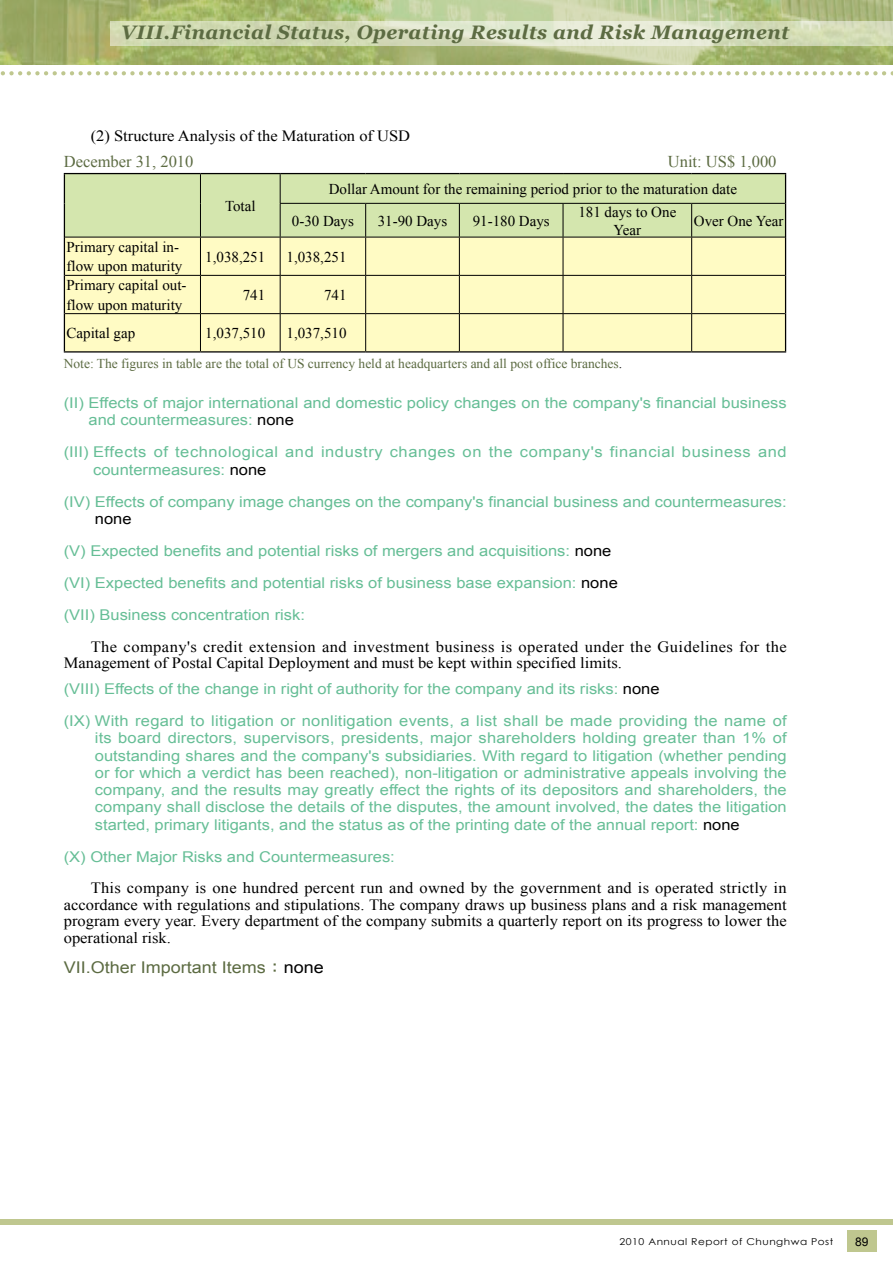
<style>
.page{position:relative;width:893px;height:1263px;background:#fff}
.page>*{position:absolute;margin:0;border:0;box-sizing:border-box;transform-origin:0 0}
.t1{font:italic 700 19.5px "Georgia";letter-spacing:.02em;color:#5c6b42}
.t2{font:16.5px "Times New Roman";color:#5c6b42}
.t3{font:16.2px "Arial";color:#5c6b42;scale:1.11 1}
.t4{font:15.6px/16.5px "Times New Roman";color:#000;text-align:justify;scale:1.05 1}
.t5{font:15.6px/16.5px "Times New Roman";letter-spacing:.025em;color:#000;scale:1.05 1}
.t6{font:15px/19.5px "Times New Roman";color:#000}
.t7{font:14.85px/17.2px "Arial";color:#66be96;scale:1.11 1}
.t8{font:14.85px/17.2px "Arial";letter-spacing:.035em;color:#66be96;scale:1.11 1}
.t9{font:13.5px "Times New Roman";color:#5c6b42}
.t10{font:12px "Arial";color:#000}
.t11{font:9.45px "Century Gothic";letter-spacing:.05em;color:#000;scale:1.11 1}
.s1{color:#000}
.s2{font-family:"DF Li Hei Md WIN BF"}
</style>
<div class="page">
<svg style="left:0;top:0;width:893px;height:64px"></svg>
<svg style="left:0;top:71px;width:893px;height:4px"></svg>
<div style="left:0;top:1219px;width:893px;height:6px;background:#bfc78f"></div>
<svg style="left:111px;top:21px;width:782px;height:24px"></svg>
<div style="left:847px;top:1230px;width:29px;height:22px;background:#bfc78f"></div>
<div style="left:65px;top:238px;width:720px;height:113px;background:#fffbc4"></div>
<hr style="left:65px;top:237px;width:135px;height:1px;background:#000">
<hr style="left:200px;top:237px;width:80px;height:1px;background:#000">
<hr style="left:200px;top:237px;width:1px;height:38px;background:#000">
<hr style="left:280px;top:237px;width:86px;height:1px;background:#000">
<hr style="left:280px;top:237px;width:1px;height:38px;background:#000">
<hr style="left:366px;top:237px;width:93px;height:1px;background:#000">
<hr style="left:365px;top:237px;width:1px;height:38px;background:#000">
<hr style="left:459px;top:237px;width:104px;height:1px;background:#000">
<hr style="left:459px;top:237px;width:1px;height:38px;background:#000">
<hr style="left:563px;top:237px;width:129px;height:1px;background:#000">
<hr style="left:563px;top:237px;width:1px;height:38px;background:#000">
<hr style="left:692px;top:237px;width:93px;height:1px;background:#000">
<hr style="left:691px;top:237px;width:1px;height:38px;background:#000">
<hr style="left:65px;top:275px;width:135px;height:1px;background:#000">
<hr style="left:200px;top:275px;width:80px;height:1px;background:#000">
<hr style="left:200px;top:276px;width:1px;height:37px;background:#000">
<hr style="left:280px;top:275px;width:86px;height:1px;background:#000">
<hr style="left:280px;top:276px;width:1px;height:37px;background:#000">
<hr style="left:366px;top:275px;width:93px;height:1px;background:#000">
<hr style="left:365px;top:276px;width:1px;height:37px;background:#000">
<hr style="left:459px;top:275px;width:104px;height:1px;background:#000">
<hr style="left:459px;top:276px;width:1px;height:37px;background:#000">
<hr style="left:563px;top:275px;width:129px;height:1px;background:#000">
<hr style="left:563px;top:276px;width:1px;height:37px;background:#000">
<hr style="left:692px;top:275px;width:93px;height:1px;background:#000">
<hr style="left:691px;top:276px;width:1px;height:37px;background:#000">
<hr style="left:65px;top:313px;width:135px;height:1px;background:#000">
<hr style="left:200px;top:313px;width:80px;height:1px;background:#000">
<hr style="left:200px;top:314px;width:1px;height:37px;background:#000">
<hr style="left:280px;top:313px;width:86px;height:1px;background:#000">
<hr style="left:280px;top:314px;width:1px;height:37px;background:#000">
<hr style="left:366px;top:313px;width:93px;height:1px;background:#000">
<hr style="left:365px;top:314px;width:1px;height:37px;background:#000">
<hr style="left:459px;top:313px;width:104px;height:1px;background:#000">
<hr style="left:459px;top:314px;width:1px;height:37px;background:#000">
<hr style="left:563px;top:313px;width:129px;height:1px;background:#000">
<hr style="left:563px;top:314px;width:1px;height:37px;background:#000">
<hr style="left:692px;top:313px;width:93px;height:1px;background:#000">
<hr style="left:691px;top:314px;width:1px;height:37px;background:#000">
<hr style="left:64px;top:173px;width:136px;height:1px;background:#000">
<hr style="left:200px;top:173px;width:80px;height:1px;background:#000">
<hr style="left:280px;top:173px;width:86px;height:1px;background:#000">
<hr style="left:366px;top:173px;width:93px;height:1px;background:#000">
<hr style="left:459px;top:173px;width:104px;height:1px;background:#000">
<hr style="left:563px;top:173px;width:129px;height:1px;background:#000">
<hr style="left:692px;top:173px;width:94px;height:1px;background:#000">
<div style="left:64px;top:174px;width:722px;height:63px;background:#d4e6ae"></div>
<hr style="left:785px;top:203px;width:1px;height:34px;background:#000">
<hr style="left:64px;top:237px;width:1px;height:38px;background:#000">
<hr style="left:785px;top:237px;width:1px;height:38px;background:#000">
<hr style="left:64px;top:275px;width:1px;height:39px;background:#000">
<hr style="left:64px;top:314px;width:1px;height:37px;background:#000">
<hr style="left:64px;top:351px;width:136px;height:2px;background:#000">
<hr style="left:785px;top:275px;width:1px;height:39px;background:#000">
<hr style="left:785px;top:314px;width:1px;height:37px;background:#000">
<hr style="left:200px;top:351px;width:80px;height:2px;background:#000">
<hr style="left:280px;top:351px;width:86px;height:2px;background:#000">
<hr style="left:366px;top:351px;width:93px;height:2px;background:#000">
<hr style="left:459px;top:351px;width:104px;height:2px;background:#000">
<hr style="left:563px;top:351px;width:129px;height:2px;background:#000">
<hr style="left:692px;top:351px;width:94px;height:2px;background:#000">
<h1 class="t1" style="left:121px;top:21px;width:670px">VIII.Financial Status, Operating Results and Risk Management</h1>
<p class="t4" style="left:91px;top:128px;width:306px">(2) Structure Analysis of the Maturation of USD</p>
<p class="t2" style="left:64px;top:150px;width:131px">December 31, 2010</p>
<p class="t2" style="left:668px;top:150px;width:110px">Unit: US$ 1,000</p>
<p class="t6" style="left:225px;top:196px;width:32px">Total</p>
<p class="t6" style="left:292px;top:173px;width:447px;line-height:31.7px;text-indent:37px">Dollar Amount for the remaining period prior to the maturation date<br>0-30 Days</p>
<p class="t6" style="left:378px;top:211px;width:71px">31-90 Days</p>
<p class="t6" style="left:473px;top:211px;width:79px">91-180 Days</p>
<p class="t6" style="left:578px;top:202px;width:99px;line-height:18px;text-align:center">181 days to One<br>Year</p>
<p class="t6" style="left:694px;top:211px;width:91px">Over One Year</p>
<p class="t6" style="left:67px;top:237px;width:117px">Primary capital in&shy;flow upon maturity</p>
<p class="t6" style="left:205px;top:247px;width:61px">1,038,251</p>
<p class="t6" style="left:287px;top:247px;width:61px">1,038,251</p>
<p class="t6" style="left:67px;top:275px;width:121px">Primary capital out&shy;flow upon maturity</p>
<p class="t6" style="left:243px;top:285px;width:24px">741</p>
<p class="t6" style="left:324px;top:285px;width:24px">741</p>
<p class="t6" style="left:67px;top:323px;width:70px">Capital gap</p>
<p class="t6" style="left:205px;top:323px;width:61px">1,037,510</p>
<p class="t6" style="left:287px;top:323px;width:61px">1,037,510</p>
<p class="t9" style="left:64px;top:355px;width:560px">Note: The figures in table are the total of US currency held at headquarters and all post office branches<span class="s1">.</span></p>
<p class="t7" style="left:89px;top:394px;width:630px;text-indent:-25px">(II) Effects of major international and domestic policy changes on the company's financial business and countermeasures: <span class="s1">none</span></p>
<p class="t8" style="left:93px;top:444px;width:626px;text-indent:-29px">(III) Effects of technological and industry changes on the company's financial business and countermeasures: <span class="s1">none</span></p>
<p class="t7" style="left:64px;top:493px;width:653px">(IV) Effects of company image changes on the company's financial business and countermeasures:</p>
<p class="t7" style="left:64px;top:503px;width:501px;line-height:32.1px;text-indent:31px"><span class="s1">none<br></span>(V) Expected benefits and potential risks of mergers and acquisitions: <span class="s1">none </span>(VI) Expected benefits and potential risks of business base expansion: <span class="s1">none </span>(VII) Business concentration risk:</p>
<p class="t5" style="left:64px;top:638px;width:690px;text-indent:27px">The company's credit extension and investment business is operated under the Guidelines for the<br>Management of Postal Capital Deployment and must be kept within specified limits.</p>
<p class="t7" style="left:64px;top:673px;width:653px;line-height:32.1px">(VIII) Effects of the change in right of authority for the company and its risks: <span class="s1">none<br></span>(IX) With regard to litigation or nonlitigation events, a list shall be made providing the name of</p>
<p class="t7" style="left:95px;top:730px;width:625px;text-align:justify">its board directors, supervisors, presidents, major shareholders holding greater than 1% of outstanding shares and the company's subsidiaries. With regard to litigation (whether pending or for which a verdict has been reached), non-litigation or administrative appeals involving the company, and the results may greatly effect the rights of its depositors and shareholders, the company shall disclose the details of the disputes, the amount involved, the dates the litigation started, primary litigants, and the status as of the printing date of the annual report: <span class="s1">none</span></p>
<p class="t7" style="left:64px;top:848px;width:300px">(X) Other Major Risks and Countermeasures:</p>
<p class="t4" style="left:64px;top:879px;width:690px;text-indent:27px">This company is one hundred percent run and owned by the government and is operated strictly in accordance with regulations and stipulations. The company draws up business plans and a risk management program every year. Every department of the company submits a quarterly report on its progress to lower the operational risk.</p>
<p class="t3" style="left:64px;top:956px;width:236px">VII.Other Important Items<span class="s2">：</span><span class="s1">none</span></p>
<p class="t11" style="left:620px;top:1234px;width:194px">2010 Annual Report of Chunghwa Post</p>
<p class="t10" style="left:855px;top:1233px;width:15px">89</p>
</div>
